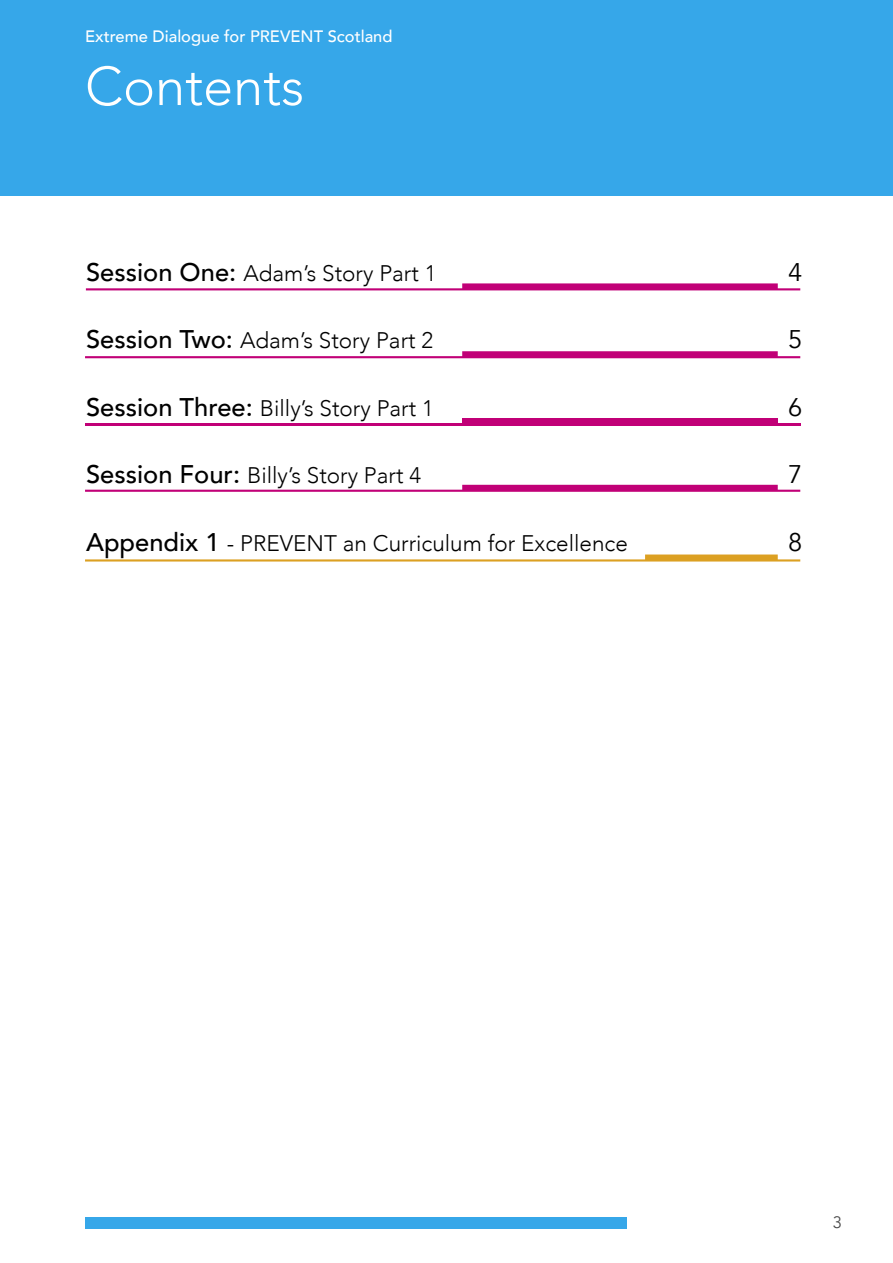
<style>
.page{position:relative;width:893px;height:1263px;background:#fff}
.page>*{position:absolute;margin:0;border:0;box-sizing:border-box;transform-origin:0 0}
.t1{font:300 54px "Avenir";color:#fff}
.t2{font:25.5px "Avenir";color:#000}
.t3{font:300 22.5px "Avenir";color:#000}
.t4{font:500 16.5px "Avenir";color:#fff}
.t5{font:16.5px "Avenir";color:#484848}
.s1{font-weight:500;font-size:25.5px}
</style>
<div class="page">
<div style="left:0;top:0;width:893px;height:196px;background:#36a7e9"></div>
<div style="left:85px;top:1216px;width:541px;height:12px;background:#36a7e9"></div>
<div style="left:462px;top:418px;width:316px;height:6px;background:#c10077"></div>
<svg style="left:86px;top:283px;width:714px;height:7px"></svg>
<svg style="left:85px;top:351px;width:715px;height:7px"></svg>
<hr style="left:85px;top:423px;width:715px;height:2px;background:#c10077">
<svg style="left:85px;top:485px;width:715px;height:7px"></svg>
<svg style="left:85px;top:554px;width:715px;height:7px"></svg>
<p class="t4" style="left:85px;top:22px;width:309px">Extreme Dialogue for PREVENT Scotland</p>
<h1 class="t1" style="left:85px;top:54px;width:221px">Contents</h1>
<p class="t3" style="left:86px;top:260px;width:352px"><span class="s1">Session One:</span> Adam’s Story Part 1</p>
<p class="t2" style="left:788px;top:257px;width:16px">4</p>
<p class="t3" style="left:86px;top:327px;width:349px"><span class="s1">Session Two:</span> Adam’s Story Part 2</p>
<p class="t2" style="left:788px;top:324px;width:16px">5</p>
<p class="t3" style="left:86px;top:395px;width:349px"><span class="s1">Session Three:</span> Billy’s Story Part 1</p>
<p class="t2" style="left:788px;top:392px;width:16px">6</p>
<p class="t3" style="left:86px;top:462px;width:336px"><span class="s1">Session Four:</span> Billy’s Story Part 4</p>
<p class="t2" style="left:788px;top:459px;width:16px">7</p>
<p class="t3" style="left:86px;top:530px;width:543px"><span class="s1">Appendix 1</span> - PREVENT an Curriculum for Excellence</p>
<p class="t2" style="left:788px;top:527px;width:16px">8</p>
<p class="t5" style="left:833px;top:1213px;width:11px">3</p>
</div>
